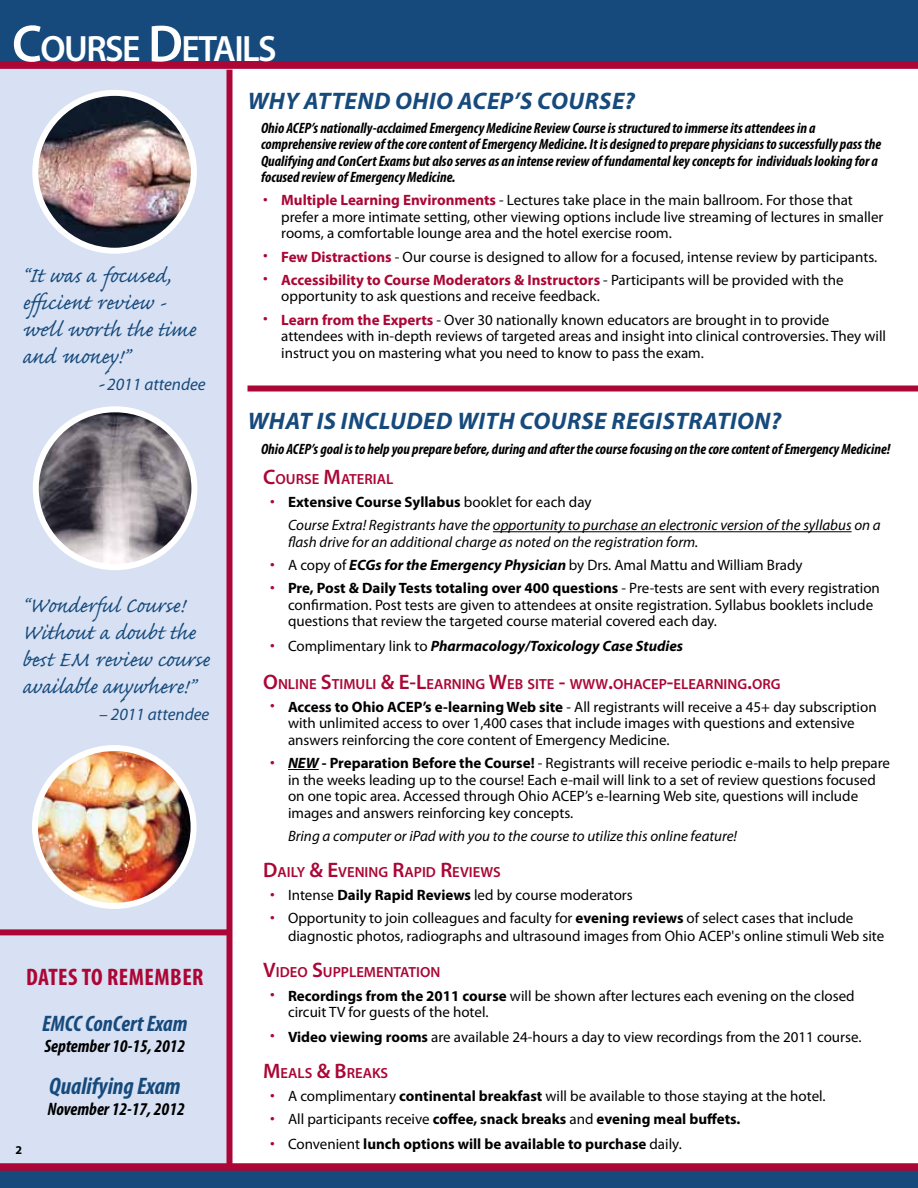
<style>
.page{position:relative;width:918px;height:1188px;background:#fff}
.page>*{position:absolute;margin:0;border:0;box-sizing:border-box;transform-origin:0 0}
.t1{font:600 36.75px "Myriad Pro";letter-spacing:-.045em;color:#fff}
.t2{font:700 condensed 27.3px "Myriad Pro";color:#fff}
.t3{font:27px/27px "Caflisch Script Pro";color:#174a7c}
.t4{font:italic 700 24px "Myriad Pro";letter-spacing:.02em;color:#174a7c}
.t5{font:700 condensed 24px "Myriad Pro";letter-spacing:.02em;color:#ab0635}
.t6{font:italic 700 condensed 24px "Myriad Pro";color:#174a7c}
.t7{font:italic 700 condensed 22.5px "Myriad Pro";color:#174a7c}
.t8{font:italic 700 condensed 18px "Myriad Pro";color:#000}
.t9{font:italic 17.25px "Myriad Pro";color:#174a7c}
.t10{font:15px/16.5px "Myriad Pro";color:#000}
.t11{font:italic 700 condensed 15px/16.5px "Myriad Pro";color:#000}
.t12{font:italic 15px/23.2px "Myriad Pro";color:#000}
.t13{font:700 15px "Myriad Pro";color:#000}
.t14{font:italic 700 15px "Myriad Pro";color:#000}
.t15{font:600 14.7px "Myriad Pro";color:#ab0635}
.t16{font:700 12px "Myriad Pro";color:#000}
.s1{font-size:52.5px}
.s2{font-size:39px}
.s3{font-family:"Caflisch Script Pro";font-style:normal;font-size:27px}
.s4{font-size:16.5px;color:#ab0635}
.s5{font-weight:700;color:#ab0635}
.s6{font-size:21px}
.s7{font-style:normal;font-size:16.5px;color:#ab0635}
.s8{font-weight:700;font-style:normal}
.s9{font-style:normal}
.s10{font-weight:700;font-style:italic}
.s11{font-weight:700}
.s12{font-weight:400;font-style:normal;font-size:16.5px;color:#ab0635}
.s13{font-weight:400;font-style:normal}
.s14{font-weight:400;font-size:16.5px;color:#ab0635}
.s15{font-weight:400}
</style>
<div class="page">
<div style="left:0;top:66px;width:226px;height:1122px;background:#d7e1f3"></div>
<div style="left:0;top:929px;width:230px;height:6px;background:#ab0635"></div>
<div style="left:248px;top:386px;width:670px;height:6px;background:#ab0635"></div>
<div style="left:226px;top:70px;width:6px;height:1118px;background:#ab0635"></div>
<img style="left:37px;top:749px;width:153px;height:157px">
<div style="left:32px;top:745px;width:165px;height:164px;border:6px solid #fff;border-radius:50%"></div>
<img style="left:39px;top:95px;width:151px;height:152px">
<div style="left:32px;top:90px;width:165px;height:164px;border:6px solid #fff;border-radius:50%"></div>
<hr style="left:493px;top:531px;width:359px;height:1px;background:#000">
<hr style="left:288px;top:769px;width:31px;height:1px;background:#000">
<img style="left:36px;top:413px;width:158px;height:154px">
<div style="left:33px;top:406px;width:164px;height:164px;border:6px solid #fff;border-radius:50%"></div>
<svg style="left:0;top:1163px;width:918px;height:25px;background:#453767"></svg>
<svg style="left:0;top:0;width:918px;height:69px;background:#274274"></svg>
<h1 class="t1" style="left:12px;top:26px;width:266px"><span class="s1">C</span>OURSE <span class="s1">D</span>ETAILS</h1>
<h2 class="t2" style="left:12px;top:38px;width:406px"><span class="s2">W</span>HAT<span class="s2">’</span>S <span class="s2">I</span>NCLUDED <span class="s2">W</span>ITH <span class="s2">R</span>EGISTRATION<span class="s2">?</span></h2>
<h3 class="t3" style="left:22px;top:265px;width:176px">“It was a focused, efficient review - well worth the time and money!”</h3>
<p class="t9" style="left:97px;top:373px;width:110px"><span class="s3">-</span> 2011 attendee</p>
<h3 class="t3" style="left:22px;top:594px;width:190px">“Wonderful Course!<br>Without a doubt the best EM review course available anywhere!”</h3>
<p class="t9" style="left:99px;top:703px;width:112px">– 2011 attendee</p>
<h3 class="t5" style="left:26px;top:962px;width:167px">DATES TO REMEMBER</h3>
<h3 class="t7" style="left:42px;top:1010px;width:147px">EMCC ConCert Exam</h3>
<p class="t8" style="left:45px;top:1035px;width:142px">September 10-15, 2012</p>
<h3 class="t6" style="left:49px;top:1071px;width:133px">Qualifying Exam</h3>
<p class="t8" style="left:48px;top:1098px;width:139px">November 12-17, 2012</p>
<p class="t16" style="left:15px;top:1142px;width:8px">2</p>
<h3 class="t4" style="left:248px;top:86px;width:389px">Why attend Ohio ACEP’s co urse?</h3>
<p class="t11" style="left:261px;top:119px;width:622px">Ohio ACEP’s nationally-acclaimed Emergency Medicine Review Course is structured to immerse its attendees in a comprehensive review of the core content of Emergency Medicine. It is designed to prepare physicians to successfully pass the Qualifying and ConCert Exams but also serves as an intense review of fundamental key concepts for individuals looking for a focused review of Emergency Medicine.</p>
<p class="t10" style="left:281px;top:192px;width:604px;text-indent:-18px"><span class="s4">•</span> <span class="s5">Multiple Learning Environments</span> - Lectures take place in the main ballroom. For those that prefer a more intimate setting, other viewing options include live streaming of lectures in smaller rooms, a comfortable lounge area and the hotel exercise room.</p>
<p class="t10" style="left:263px;top:248px;width:616px"><span class="s4">•</span> <span class="s5">Few Distractions</span> - Our course is designed to allow for a focused, intense review by participants.</p>
<p class="t10" style="left:281px;top:271px;width:564px;text-indent:-18px"><span class="s4">•</span> <span class="s5">Accessibility to Course Moderators &amp; Instructors</span> - Participants will be provided with the opportunity to ask questions and receive feedback.</p>
<p class="t10" style="left:281px;top:311px;width:606px;text-indent:-18px"><span class="s4">•</span> <span class="s5">Learn from the Experts</span> - Over 30 nationally known educators are brought in to provide attendees with in-depth reviews of targeted areas and insight into clinical controversies. They will instruct you on mastering what you need to know to pass the exam.</p>
<h3 class="t4" style="left:248px;top:405px;width:535px">What is included with co urse registration?</h3>
<p class="t11" style="left:261px;top:440px;width:631px">Ohio ACEP’s goal is to help you prepare before, during and after the course focusing on the core content of Emergency Medicine!</p>
<p class="t15" style="left:263px;top:469px;width:132px"><span class="s6">C</span>OURSE <span class="s6">M</span>ATERIAL</p>
<p class="t12" style="left:288px;top:490px;width:594px;text-indent:-18px"><span class="s7">•</span> <span class="s8">Extensive Course Syllabus</span> <span class="s9">booklet for each day<br></span>Course Extra! Registrants have the opportunity to purchase an electronic version of the syllabus on a</p>
<p class="t12" style="left:288px;top:530px;width:412px">flash drive for an additional charge as noted on the registration form.</p>
<p class="t10" style="left:270px;top:557px;width:534px"><span class="s4">•</span> A copy of <span class="s10">ECGs for the Emergency Physician</span> by Drs. Amal Mattu and William Brady</p>
<p class="t10" style="left:288px;top:580px;width:593px;text-indent:-18px"><span class="s4">•</span> <span class="s11">Pre, Post &amp; Daily Tests totaling over 400 questions</span> - Pre-tests are sent with every registration confirmation. Post tests are given to attendees at onsite registration. Syllabus booklets include questions that review the targeted course material covered each day.</p>
<p class="t14" style="left:270px;top:636px;width:415px"><span class="s12">•</span> <span class="s13">Complimentary link to</span> Pharmacology/Toxicology Case Studies</p>
<p class="t15" style="left:263px;top:674px;width:519px"><span class="s6">O</span>NLINE <span class="s6">S</span>TIMULI <span class="s6">&amp; E-L</span>EARNING <span class="s6">W</span>EB SITE <span class="s6">-</span> WWW<span class="s6">.</span>OHACEP<span class="s6">-</span>ELEARNING<span class="s6">.</span>ORG</p>
<p class="t10" style="left:288px;top:698px;width:590px;text-indent:-18px"><span class="s4">•</span> <span class="s11">Access to Ohio ACEP’s e-learning Web site</span> - All registrants will receive a 45+ day subscription with unlimited access to over 1,400 cases that include images with questions and extensive answers reinforcing the core content of Emergency Medicine.</p>
<p class="t10" style="left:288px;top:755px;width:604px;text-indent:-18px"><span class="s4">•</span> <span class="s10">NEW</span> <span class="s11">- Preparation Before the Course!</span> - Registrants will receive periodic e-mails to help prepare in the weeks leading up to the course! Each e-mail will link to a set of review questions focused on one topic area. Accessed through Ohio ACEP’s e-learning Web site, questions will include images and answers reinforcing key concepts.</p>
<p class="t12" style="left:288px;top:824px;width:451px">Bring a computer or iPad with you to the course to utilize this online feature!</p>
<p class="t15" style="left:263px;top:862px;width:239px"><span class="s6">D</span>AILY <span class="s6">&amp; E</span>VENING <span class="s6">R</span>APID <span class="s6">R</span>EVIEWS</p>
<p class="t10" style="left:270px;top:886px;width:364px"><span class="s4">•</span> Intense <span class="s11">Daily Rapid Reviews</span> led by course moderators</p>
<p class="t10" style="left:288px;top:909px;width:598px;line-height:18px;text-indent:-18px"><span class="s4">•</span> Opportunity to join colleagues and faculty for <span class="s11">evening reviews</span> of select cases that include diagnostic photos, radiographs and ultrasound images from Ohio ACEP's online stimuli Web site</p>
<p class="t15" style="left:263px;top:963px;width:179px"><span class="s6">V</span>IDEO <span class="s6">S</span>UPPLEMENTATION</p>
<p class="t10" style="left:288px;top:987px;width:568px;text-indent:-18px"><span class="s4">•</span> <span class="s11">Recordings from the 2011 course</span> will be shown after lectures each evening on the closed circuit TV for guests of the hotel.</p>
<p class="t10" style="left:270px;top:1028px;width:593px"><span class="s4">•</span> <span class="s11">Video viewing rooms</span> are available 24-hours a day to view recordings from the 2011 course.</p>
<p class="t15" style="left:263px;top:1063px;width:126px"><span class="s6">M</span>EALS <span class="s6">&amp; B</span> REAKS</p>
<p class="t10" style="left:270px;top:1087px;width:557px"><span class="s4">•</span> A complimentary <span class="s11">continental breakfast</span> will be available to those staying at the hotel.</p>
<p class="t13" style="left:270px;top:1109px;width:472px"><span class="s14">•</span> <span class="s15">All participants receive</span> coffee, snack breaks <span class="s15">and</span> evening meal buffets.</p>
<p class="t13" style="left:270px;top:1134px;width:413px"><span class="s14">•</span> <span class="s15">Convenient</span> lunch options will be available to purchase <span class="s15">daily.</span></p>
</div>
